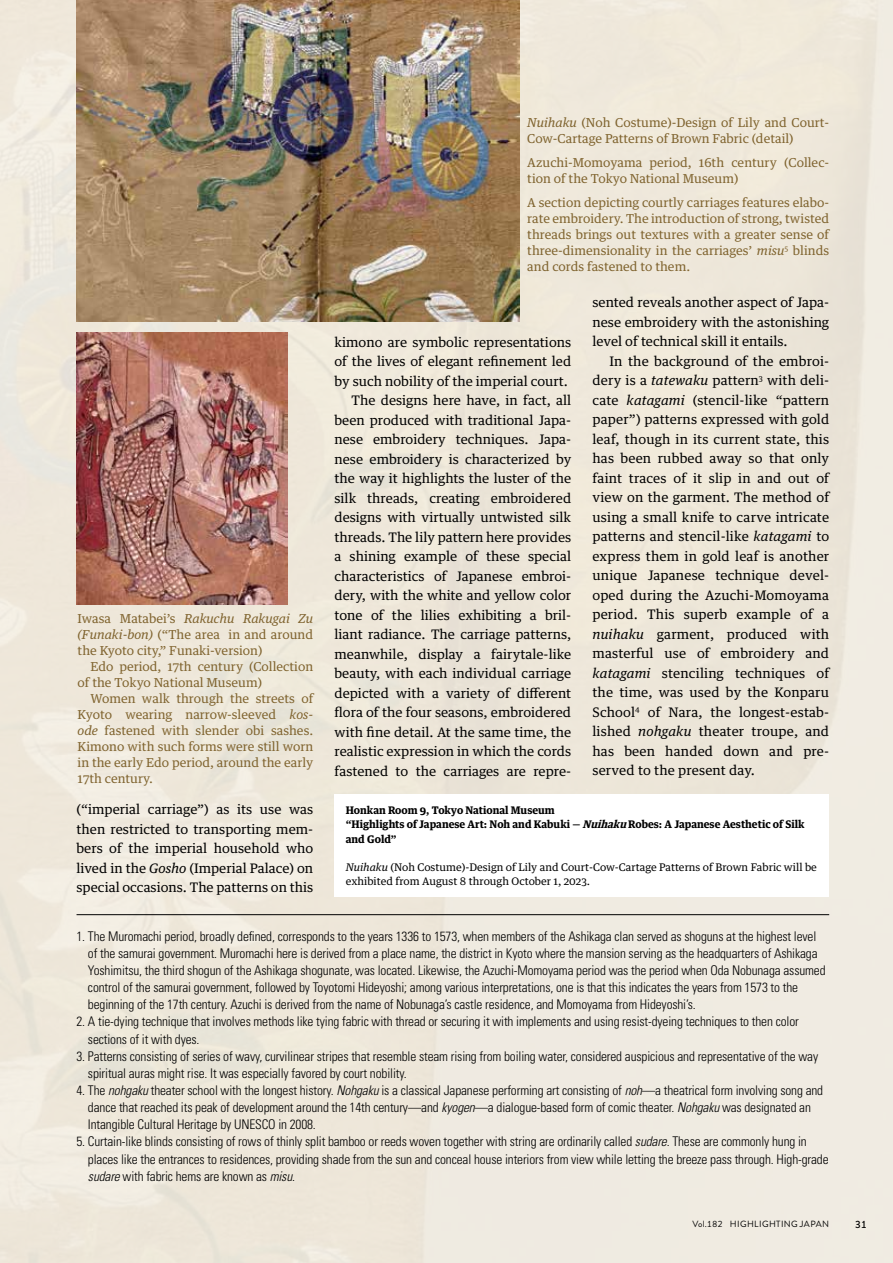
<style>
.page{position:relative;width:893px;height:1263px;background:#fff}
.page>*{position:absolute;margin:0;border:0;box-sizing:border-box;transform-origin:0 0}
.t1{font:300 condensed 13.35px/17.1px "Univers LT Std";letter-spacing:-.01em;color:#000}
.t2{font:13.2px/19.5px "Guardian Text Egyp";color:#000;text-align:justify}
.t3{font:12.3px/15.9px "Guardian Text Egyp";color:#7f632e;text-align:justify}
.t4{font:10.5px/14.2px "Guardian Text Egyp";color:#000}
.t5{font:700 10.5px/14.2px "Guardian Text Egyp";color:#000}
.t6{font:500 10.5px "Brandon Grotesque";color:#000}
.t7{font:9px "Brandon Grotesque";letter-spacing:.04em;color:#000}
.s1{font-style:italic}
</style>
<div class="page">
<img style="left:0;top:0;width:893px;height:1263px">
<div style="left:334px;top:794px;width:495px;height:102px;background:#fff"></div>
<hr style="left:77px;top:914px;width:752px;height:1px;background:#000">
<img style="left:77px;top:0;width:443px;height:321px">
<img style="left:77px;top:332px;width:210px;height:273px">
<p class="t3" style="left:78px;top:610px;width:237px">Iwasa Matabei’s <span class="s1">Rakuchu Rakugai Zu (Funaki-bon)</span> (“The area in and around the Kyoto city,” Funaki-version)</p>
<p class="t3" style="left:78px;top:657px;width:237px;text-indent:13px">Edo period, 17th century (Collection of the Tokyo National Museum)</p>
<p class="t3" style="left:78px;top:689px;width:237px;text-indent:13px">Women walk through the streets of Kyoto wearing narrow-sleeved <span class="s1">kos&shy;ode</span> fastened with slender obi sashes.<br>Kimono with such forms were still worn in the early Edo period, around the early 17th century.</p>
<p class="t2" style="left:77px;top:798px;width:238px">(“imperial carriage”) as its use was then restricted to transporting mem&shy;bers of the imperial household who lived in the <span class="s1">Gosho</span> (Imperial Palace) on special occasions. The patterns on this</p>
<p class="t3" style="left:527px;top:113px;width:303px"><span class="s1">Nuihaku</span> (Noh Costume)-Design of Lily and Court-<br>Cow-Cartage Patterns of Brown Fabric (detail)</p>
<p class="t3" style="left:527px;top:153px;width:303px">Azuchi-Momoyama period, 16th century (Collec&shy;tion of the Tokyo National Museum)</p>
<p class="t3" style="left:527px;top:194px;width:303px">A section depicting courtly carriages features elabo&shy;rate embroidery. The introduction of strong, twisted threads brings out textures with a greater sense of three-dimensionality in the carriages’ <span class="s1">misu</span><sup>5</sup> blinds and cords fastened to them.</p>
<p class="t2" style="left:592px;top:291px;width:238px">sented reveals another aspect of Japa&shy;nese embroidery with the astonishing level of technical skill it entails.</p>
<p class="t2" style="left:592px;top:350px;width:238px;text-indent:17px">In the background of the embroi&shy;dery is a <span class="s1">tatewaku</span> pattern<sup>3</sup> with deli&shy;cate <span class="s1">katagami</span> (stencil-like “pattern paper”) patterns expressed with gold leaf, though in its current state, this has been rubbed away so that only faint traces of it slip in and out of view on the garment. The method of using a small knife to carve intricate patterns and stencil-like <span class="s1">katagami</span> to express them in gold leaf is another unique Japanese technique devel&shy;oped during the Azuchi-Momoyama period. This superb example of a <span class="s1">nuihaku</span> garment, produced with masterful use of embroidery and <span class="s1">katagami</span> stenciling techniques of the time, was used by the Konparu School<sup>4</sup> of Nara, the longest-estab&shy;lished <span class="s1">nohgaku</span> theater troupe, and has been handed down and pre&shy;served to the present day.</p>
<p class="t5" style="left:346px;top:802px;width:460px">Honkan Room 9, Tokyo National Museum<br>“Highlights of Japanese Art: Noh and Kabuki — <span class="s1">Nuihaku</span>Robes: A Japanese Aesthetic of Silk and Gold”</p>
<p class="t4" style="left:346px;top:859px;width:473px"><span class="s1">Nuihaku</span> (Noh Costume)-Design of Lily and Court-Cow-Cartage Patterns of Brown Fabric will be exhibited from August 8 through October 1, 2023.</p>
<p class="t2" style="left:334px;top:331px;width:238px;text-align:right">kimono are symbolic representations of the lives of elegant refinement led by such nobility of the imperial court.<br>The designs here have, in fact, all been produced with traditional Japa&shy;nese embroidery techniques. Japa&shy;nese embroidery is characterized by the way it highlights the luster of the silk threads, creating embroidered designs with virtually untwisted silk threads. The lily pattern here provides a shining example of these special characteristics of Japanese embroi&shy;dery, with the white and yellow color tone of the lilies exhibiting a bril&shy;liant radiance. The carriage patterns, meanwhile, display a fairytale-like beauty, with each individual carriage depicted with a variety of different flora of the four seasons, embroidered with fine detail. At the same time, the realistic expression in which the cords fastened to the carriages are repre-</p>
<p class="t1" style="left:88px;top:927px;width:739px;text-indent:-11px">1. The Muromachi period, broadly defined, corresponds to the years 1336 to 1573, when members of the Ashikaga clan served as shoguns at the highest level of the samurai government. Muromachi here is derived from a place name, the district in Kyoto where the mansion serving as the headquarters of Ashikaga Yoshimitsu, the third shogun of the Ashikaga shogunate, was located. Likewise, the Azuchi-Momoyama period was the period when Oda Nobunaga assumed control of the samurai government, followed by Toyotomi Hideyoshi; among various interpretations, one is that this indicates the years from 1573 to the beginning of the 17th century. Azuchi is derived from the name of Nobunaga’s castle residence, and Momoyama from Hideyoshi’s.</p>
<p class="t1" style="left:88px;top:1013px;width:712px;text-indent:-11px">2. A tie-dying technique that involves methods like tying fabric with thread or securing it with implements and using resist-dyeing techniques to then color sections of it with dyes.</p>
<p class="t1" style="left:88px;top:1047px;width:732px;text-indent:-11px">3. Patterns consisting of series of wavy, curvilinear stripes that resemble steam rising from boiling water, considered auspicious and representative of the way spiritual auras might rise. It was especially favored by court nobility.</p>
<p class="t1" style="left:88px;top:1082px;width:737px;text-indent:-11px">4. The <span class="s1">nohgaku</span> theater school with the longest history. <span class="s1">Nohgaku</span> is a classical Japanese performing art consisting of <span class="s1">noh</span>—a theatrical form involving song and dance that reached its peak of development around the 14th century—and <span class="s1">kyogen</span>—a dialogue-based form of comic theater. <span class="s1">Nohgaku</span> was designated an<br>Intangible Cultural Heritage by UNESCO in 2008.</p>
<p class="t1" style="left:88px;top:1133px;width:742px;text-indent:-11px">5. Curtain-like blinds consisting of rows of thinly split bamboo or reeds woven together with string are ordinarily called <span class="s1">sudare</span>. These are commonly hung in places like the entrances to residences, providing shade from the sun and conceal house interiors from view while letting the breeze pass through. High-grade <span class="s1">sudare</span> with fabric hems are known as <span class="s1">misu</span>.</p>
<p class="t7" style="left:693px;top:1218px;width:138px">Vol.182 HIGHLIGHTING JAPAN</p>
<p class="t6" style="left:855px;top:1217px;width:14px">31</p>
</div>
